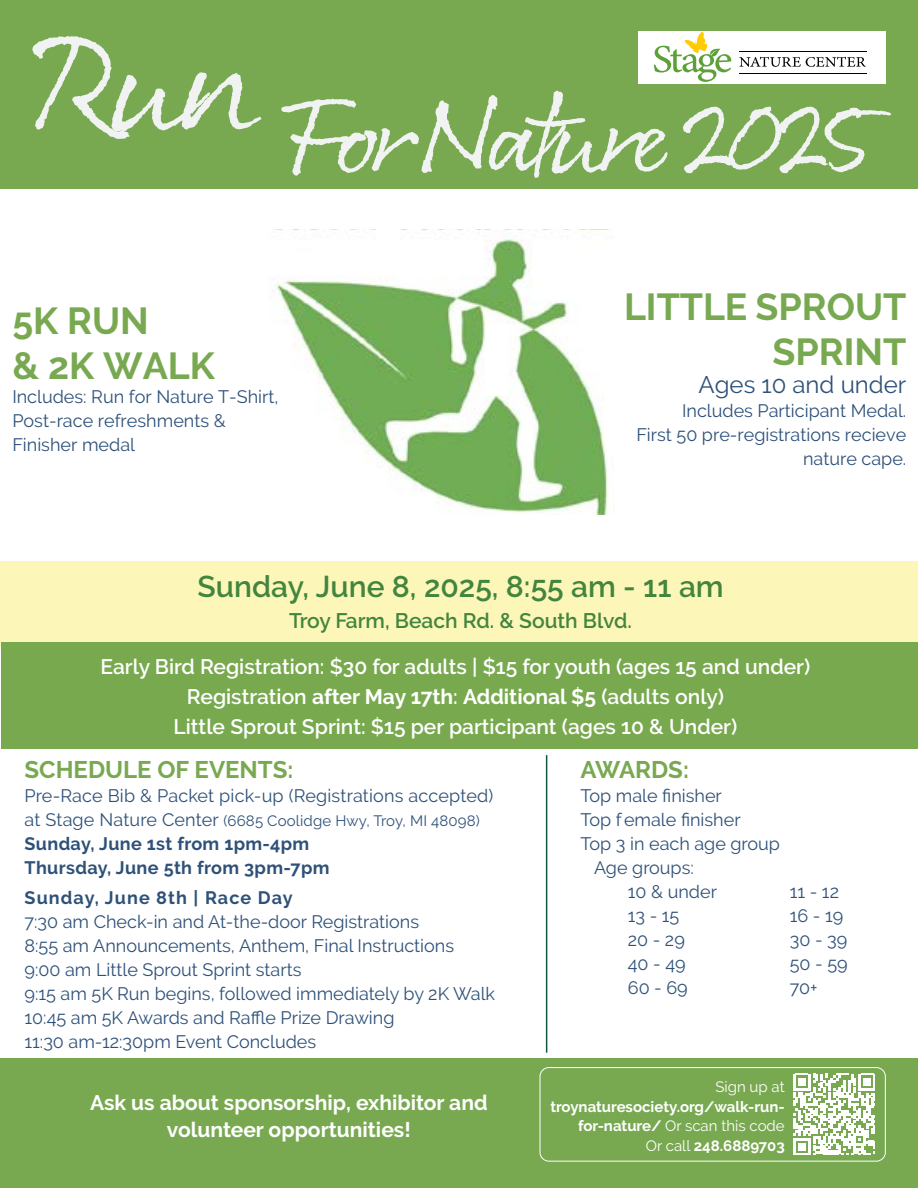
<style>
.page{position:relative;width:918px;height:1188px;background:#fff}
.page>*{position:absolute;margin:0;border:0;box-sizing:border-box;transform-origin:0 0}
.t1{font:112.5px "Rollerscript Rough";letter-spacing:-.12em;color:#f1f3f3}
.t2{font:700 37.5px/45px "Raleway";color:#78a951}
.t3{font:600 30px "Raleway";color:#43853e}
.t4{font:700 24px "Raleway";color:#78a951}
.t5{font:24px "Raleway";color:#2e5179}
.t6{font:600 21px/30px "Raleway";color:#fff;text-align:center}
.t7{font:700 21px/27px "Raleway";color:#fff;text-align:center}
.t8{font:600 21px "Raleway";color:#43853e}
.t9{font:18px/24px "Raleway";color:#2e5179}
.t10{font:700 18px/24px "Raleway";letter-spacing:.02em;color:#2e5179}
.t11{font:700 18px "Raleway";letter-spacing:.06em;color:#2e5179}
.t12{font:700 15px/19.5px "Raleway";color:#fff;text-align:right}
.t13{font:15px "Raleway";letter-spacing:.01em;color:#2e5179}
.t14{font:15px "Raleway";color:#fff}
.s1{font-weight:700}
.s2{font-size:18px}
.s3{font-weight:400}
</style>
<div class="page">
<div style="left:0;top:1059px;width:918px;height:129px;background:#78a951"></div>
<svg style="left:793px;top:1074px;width:82px;height:81px"></svg>
<div style="left:540px;top:1067px;width:346px;height:94px;border:1px solid #fff;border-radius:9px"></div>
<div style="left:1px;top:561px;width:917px;height:85px;background:#fcf7b9"></div>
<div style="left:1px;top:643px;width:916px;height:106px;background:#78a94f"></div>
<img style="left:273px;top:230px;width:342px;height:285px">
<div style="left:1px;top:1px;width:917px;height:188px;background:#78a951"></div>
<div style="left:639px;top:32px;width:247px;height:52px;background:#fff"></div>
<hr style="left:739px;top:51px;width:127px;height:1px;background:#000">
<hr style="left:739px;top:73px;width:127px;height:1px;background:#000">
<svg style="left:739px;top:57px;width:127px;height:10px"></svg>
<svg style="left:654px;top:32px;width:77px;height:50px"></svg>
<hr style="left:546px;top:755px;width:1px;height:298px;background:#125742">
<h1 class="t1" style="left:32px;top:65px;width:855px"><sup>Run</sup> For Nature 2025</h1>
<h2 class="t2" style="left:12px;top:298px;width:204px">5K RUN<br>&amp; 2K WALK</h2>
<p class="t9" style="left:12px;top:385px;width:268px">Includes: Run for Nature T-Shirt,<br>Post-race refreshments &amp;<br>Finisher medal</p>
<h2 class="t2" style="left:624px;top:284px;width:284px;text-align:right">LITTLE SPROUT<br>SPRINT</h2>
<h3 class="t5" style="left:699px;top:371px;width:209px">Ages 10 and under</h3>
<p class="t9" style="left:636px;top:399px;width:272px;text-align:right">Includes Participant Medal.<br>First 50 pre-registrations recieve nature cape.</p>
<h3 class="t3" style="left:198px;top:569px;width:528px">Sunday, June 8, 2025, 8:55 am - 11 am</h3>
<p class="t8" style="left:289px;top:609px;width:344px">Troy Farm, Beach Rd. &amp; South Blvd.</p>
<p class="t6" style="left:101px;top:651px;width:711px">Early Bird Registration: $30 for adults | $15 for youth (ages 15 and under)<br>Registration <span class="s1">after May 17th</span>: <span class="s1">Additional $5</span> (adults only)<br>Little Sprout Sprint: $15 per participant (ages 10 &amp; Under)</p>
<h3 class="t4" style="left:25px;top:756px;width:270px">SCHEDULE OF EVENTS:</h3>
<p class="t9" style="left:25px;top:783px;width:470px">Pre-Race Bib &amp; Packet pick-up (Registrations accepted)</p>
<p class="t13" style="left:25px;top:812px;width:457px"><span class="s2">at Stage Nature Center</span> (6685 Coolidge Hwy, Troy, MI 48098)</p>
<p class="t10" style="left:25px;top:831px;width:307px">Sunday, June 1st from 1pm-4pm<br>Thursday, June 5th from 3pm-7pm</p>
<p class="t11" style="left:25px;top:888px;width:270px">Sunday, June 8th | Race Day</p>
<p class="t9" style="left:25px;top:910px;width:472px">7:30 am Check-in and At-the-door Registrations<br>8:55 am Announcements, Anthem, Final Instructions<br>9:00 am Little Sprout Sprint starts<br>9:15 am 5K Run begins, followed immediately by 2K Walk 10:45 am 5K Awards and Raffle Prize Drawing<br>11:30 am-12:30pm Event Concludes</p>
<p class="t7" style="left:90px;top:1089px;width:399px">Ask us about sponsorship, exhibitor and volunteer opportunities!</p>
<h3 class="t4" style="left:581px;top:756px;width:110px">AWARDS:</h3>
<p class="t9" style="left:581px;top:783px;width:143px">Top male finisher</p>
<p class="t9" style="left:581px;top:807px;width:162px">Top female finisher</p>
<p class="t9" style="left:581px;top:831px;width:201px">Top 3 in each age group</p>
<p class="t9" style="left:594px;top:855px;width:101px">Age groups:</p>
<p class="t9" style="left:628px;top:879px;width:91px">10 &amp; under</p>
<p class="t9" style="left:790px;top:879px;width:51px">11 - 12</p>
<p class="t9" style="left:628px;top:903px;width:53px">13 - 15</p>
<p class="t9" style="left:790px;top:903px;width:55px">16 - 19</p>
<p class="t9" style="left:628px;top:927px;width:59px">20 - 29</p>
<p class="t9" style="left:790px;top:927px;width:59px">30 - 39</p>
<p class="t9" style="left:628px;top:951px;width:59px">40 - 49</p>
<p class="t9" style="left:790px;top:951px;width:59px">50 - 59</p>
<p class="t9" style="left:628px;top:975px;width:62px">60 - 69</p>
<p class="t9" style="left:790px;top:975px;width:29px">70+</p>
<p class="t14" style="left:715px;top:1078px;width:71px">Sign up at</p>
<p class="t12" style="left:550px;top:1097px;width:236px">troynaturesociety.org/walk-run&shy;for-nature/ <span class="s3">Or scan this code<br>Or call</span> 248.6889703</p>
</div>
